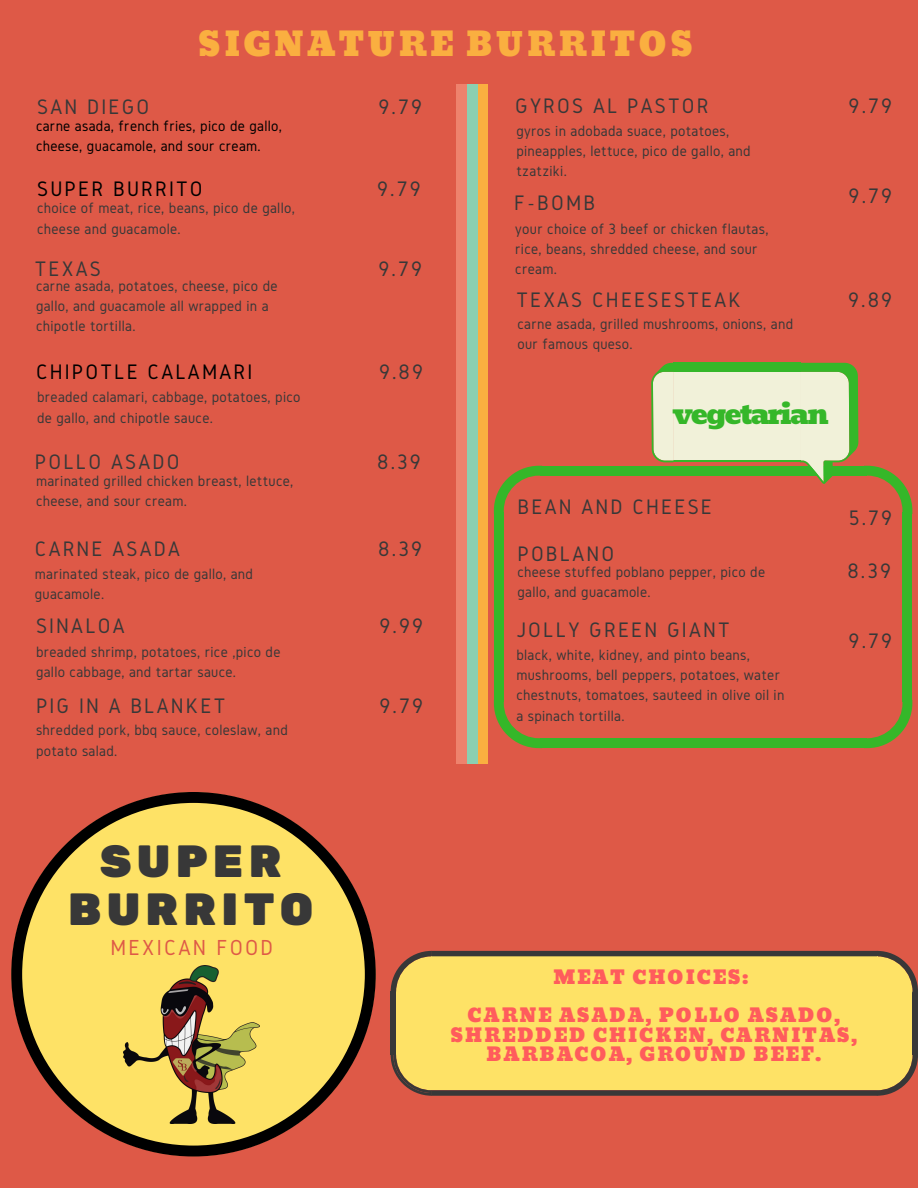
<style>
.page{position:relative;width:918px;height:1188px;background:#de5947}
.page>*{position:absolute;margin:0;border:0;box-sizing:border-box;transform-origin:0 0}
.t1{font:45.15px/47.2px "Rubik One";letter-spacing:.1em;color:#383838;text-align:center}
.t2{font:32.7px "Bevan";letter-spacing:.1em;color:#faaf40}
.t3{font:28.35px "Bevan";letter-spacing:-.085em;color:#35b729}
.t4{font:22.65px "Gidole";letter-spacing:.1em;color:#de5947}
.t5{font:21.75px "Gidole";letter-spacing:.1em;color:#383838}
.t6{font:21.75px "Gidole";letter-spacing:.1em;color:#000}
.t7{font:18.75px/38.2px "Bevan";letter-spacing:.1em;color:#ff5c5c;text-align:center}
.t8{font:15.6px/20.2px "Gidole";letter-spacing:.02em;color:#383838}
.t9{font:15.6px/20.2px "Gidole";letter-spacing:.02em;color:#000}
</style>
<div class="page">
<svg style="left:11px;top:792px;width:365px;height:364px;fill:#fee266"></svg>
<svg style="left:494px;top:466px;width:46px;height:46px"></svg>
<svg style="left:867px;top:466px;width:45px;height:46px"></svg>
<div style="left:540px;top:466px;width:327px;height:10px;background:#35b729"></div>
<div style="left:494px;top:512px;width:10px;height:190px;background:#35b729"></div>
<div style="left:540px;top:738px;width:327px;height:10px;background:#35b729"></div>
<svg style="left:494px;top:702px;width:46px;height:46px"></svg>
<div style="left:902px;top:512px;width:10px;height:190px;background:#35b729"></div>
<svg style="left:867px;top:702px;width:45px;height:46px"></svg>
<img style="left:124px;top:965px;width:136px;height:159px">
<div style="left:431px;top:992px;width:446px;height:63px;background:#fee266"></div>
<div style="left:396px;top:992px;width:36px;height:63px;background:#fee266"></div>
<div style="left:391px;top:992px;width:5px;height:63px;background:#383838"></div>
<svg style="left:391px;top:1055px;width:527px;height:41px;background:#e0c35d"></svg>
<div style="left:877px;top:992px;width:36px;height:63px;background:#fee266"></div>
<div style="left:913px;top:992px;width:5px;height:63px;background:#383838"></div>
<svg style="left:391px;top:951px;width:527px;height:41px;background:#e1c55e"></svg>
<div style="left:456px;top:84px;width:11px;height:679px;background:#ee826d"></div>
<div style="left:467px;top:84px;width:11px;height:679px;background:#8bcfb1"></div>
<div style="left:478px;top:84px;width:10px;height:679px;background:#faaf40"></div>
<svg style="left:651px;top:363px;width:207px;height:121px"></svg>
<h2 class="t2" style="left:198px;top:18px;width:496px">SIGNATURE BURRITOS</h2>
<h3 class="t5" style="left:37px;top:94px;width:114px">SAN DIEGO</h3>
<h3 class="t5" style="left:378px;top:94px;width:45px">9.79</h3>
<p class="t9" style="left:36px;top:116px;width:247px">carne asada, french fries, pico de gallo, cheese, guacamole, and sour cream.</p>
<h3 class="t6" style="left:37px;top:177px;width:167px">SUPER BURRITO</h3>
<h3 class="t5" style="left:377px;top:177px;width:45px">9.79</h3>
<p class="t8" style="left:37px;top:198px;width:259px">choice of meat, rice, beans, pico de gallo, cheese and guacamole.</p>
<h3 class="t5" style="left:35px;top:256px;width:68px">TEXAS</h3>
<h3 class="t5" style="left:378px;top:256px;width:45px">9.79</h3>
<p class="t8" style="left:36px;top:275px;width:243px">carne asada, potatoes, cheese, pico de gallo, and guacamole all wrapped in a chipotle tortilla.</p>
<h3 class="t6" style="left:36px;top:360px;width:218px">CHIPOTLE CALAMARI</h3>
<h3 class="t5" style="left:379px;top:360px;width:46px">9.89</h3>
<p class="t8" style="left:37px;top:387px;width:265px">breaded calamari, cabbage, potatoes, pico de gallo, and chipotle sauce.</p>
<h3 class="t5" style="left:35px;top:450px;width:146px">POLLO ASADO</h3>
<h3 class="t5" style="left:377px;top:450px;width:45px">8.39</h3>
<p class="t8" style="left:36px;top:470px;width:259px">marinated grilled chicken breast, lettuce, cheese, and sour cream.</p>
<h3 class="t5" style="left:35px;top:537px;width:147px">CARNE ASADA</h3>
<h3 class="t5" style="left:378px;top:537px;width:45px">8.39</h3>
<p class="t8" style="left:35px;top:563px;width:220px">marinated steak, pico de gallo, and guacamole.</p>
<h3 class="t5" style="left:36px;top:614px;width:90px">SINALOA</h3>
<h3 class="t5" style="left:379px;top:614px;width:45px">9.99</h3>
<p class="t8" style="left:36px;top:641px;width:246px">breaded shrimp, potatoes, rice ,pico de gallo cabbage, and tartar sauce.</p>
<h3 class="t5" style="left:36px;top:694px;width:191px">PIG IN A BLANKET</h3>
<h3 class="t5" style="left:379px;top:694px;width:45px">9.79</h3>
<p class="t8" style="left:36px;top:720px;width:253px">shredded pork, bbq sauce, coleslaw, and potato salad.</p>
<h3 class="t5" style="left:515px;top:93px;width:195px">GYROS AL PASTOR</h3>
<h3 class="t5" style="left:849px;top:93px;width:45px">9.79</h3>
<p class="t8" style="left:516px;top:120px;width:236px">gyros in adobada suace, potatoes, pineapples, lettuce, pico de gallo, and tzatziki.</p>
<h3 class="t5" style="left:514px;top:191px;width:83px">F-BOMB</h3>
<p class="t8" style="left:515px;top:218px;width:255px">your choice of 3 beef or chicken flautas, rice, beans, shredded cheese, and sour cream.</p>
<h3 class="t5" style="left:516px;top:288px;width:226px">TEXAS CHEESESTEAK</h3>
<p class="t8" style="left:518px;top:314px;width:277px">carne asada, grilled mushrooms, onions, and our famous queso.</p>
<h3 class="t3" style="left:673px;top:391px;width:157px">vegetarian</h3>
<h3 class="t5" style="left:849px;top:183px;width:45px">9.79</h3>
<h3 class="t5" style="left:848px;top:288px;width:46px">9.89</h3>
<h3 class="t5" style="left:518px;top:495px;width:196px">BEAN AND CHEESE</h3>
<h3 class="t5" style="left:849px;top:506px;width:45px">5.79</h3>
<h3 class="t5" style="left:518px;top:542px;width:98px">POBLANO</h3>
<p class="t8" style="left:518px;top:561px;width:249px">cheese stuffed poblano pepper, pico de</p>
<h3 class="t5" style="left:847px;top:559px;width:45px">8.39</h3>
<p class="t8" style="left:518px;top:581px;width:135px">gallo, and guacamole.</p>
<h3 class="t5" style="left:516px;top:618px;width:215px">JOLLY GREEN GIANT</h3>
<h3 class="t5" style="left:849px;top:629px;width:45px">9.79</h3>
<p class="t8" style="left:516px;top:644px;width:270px">black, white, kidney, and pinto beans, mushrooms, bell peppers, potatoes, water chestnuts, tomatoes, sauteed in olive oil in a spinach tortilla.</p>
<h1 class="t1" style="left:68px;top:840px;width:247px">SUPER<br>BURRITO</h1>
<h3 class="t4" style="left:111px;top:935px;width:164px">MEXICAN FOOD</h3>
<p class="t7" style="left:468px;top:958px;width:374px">MEAT CHOICES:<br>CARNE ASADA, POLLO ASADO,</p>
<p class="t7" style="left:451px;top:1025px;width:408px;line-height:19.2px">SHREDDED CHICKEN, CARNITAS,<br>BARBACOA, GROUND BEEF.</p>
</div>
